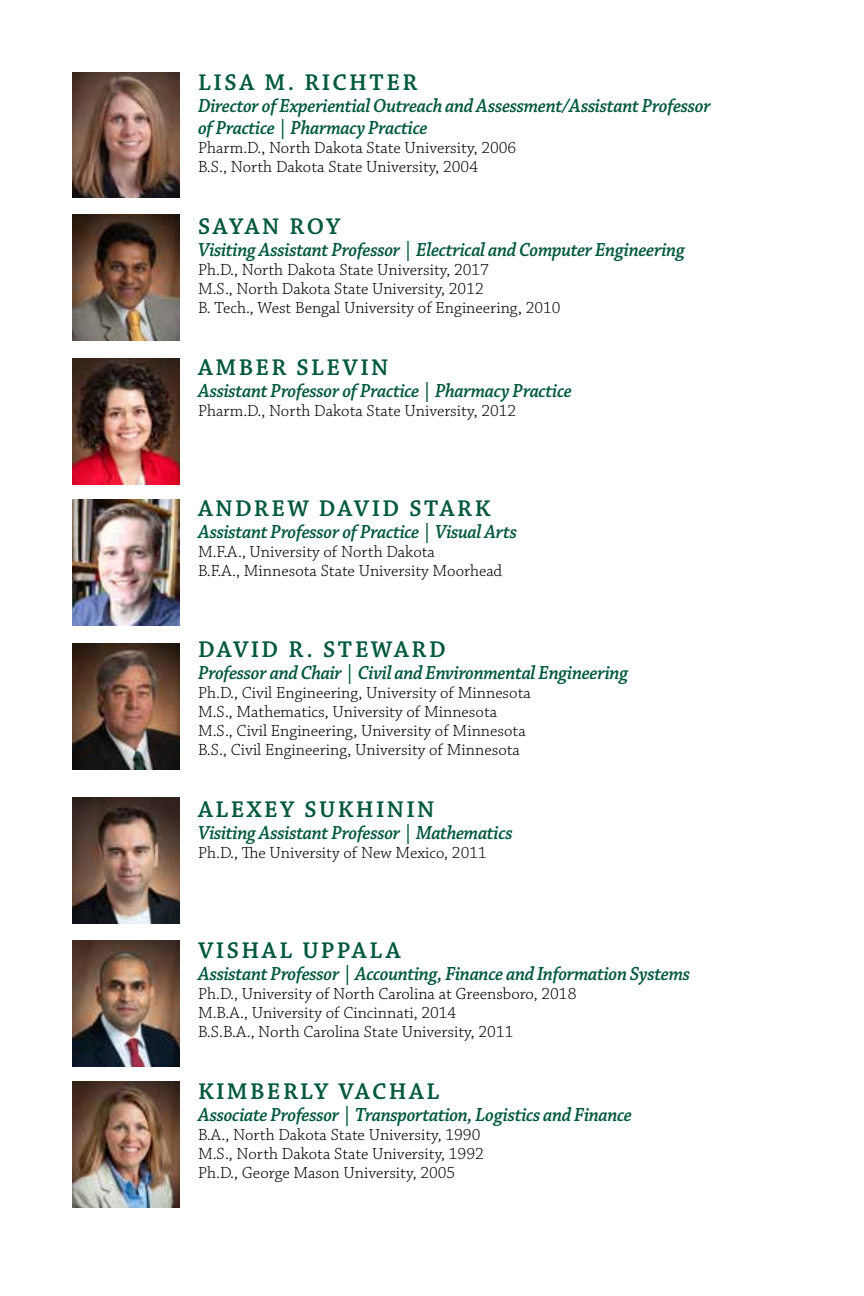
<style>
.page{position:relative;width:864px;height:1296px;background:#fff}
.page>*{position:absolute;margin:0;border:0;box-sizing:border-box;transform-origin:0 0}
.t1{font:600 24px "Chaparral Pro";letter-spacing:.1em;color:#00583d}
.t2{font:italic 600 20px/22px "Chaparral Pro";letter-spacing:-.02em;color:#00583d;scale:.94 1}
.t3{font:300 17px/19px "Chaparral Pro";color:#000}
</style>
<div class="page">
<img style="left:72px;top:72px;width:108px;height:126px">
<img style="left:72px;top:359px;width:108px;height:126px">
<img style="left:72px;top:499px;width:108px;height:126px">
<img style="left:72px;top:643px;width:108px;height:126px">
<img style="left:72px;top:798px;width:108px;height:126px">
<img style="left:72px;top:941px;width:108px;height:126px">
<img style="left:72px;top:1081px;width:108px;height:126px">
<img style="left:72px;top:215px;width:108px;height:126px">
<h1 class="t1" style="left:198px;top:69px;width:221px">LISA M. RICHTER</h1>
<p class="t2" style="left:198px;top:95px;width:547px">Director of Experiential Outreach and Assessment/Assistant Professor of Practice | Pharmacy Practice</p>
<p class="t3" style="left:198px;top:139px;width:320px">Pharm.D., North Dakota State University, 2006<br>B.S., North Dakota State University, 2004</p>
<h1 class="t1" style="left:198px;top:213px;width:144px">SAYAN ROY</h1>
<p class="t2" style="left:198px;top:239px;width:519px">Visiting Assistant Professor | Electrical and Computer Engineering</p>
<p class="t3" style="left:198px;top:261px;width:364px">Ph.D., North Dakota State University, 2017<br>M.S., North Dakota State University, 2012<br>B. Tech., West Bengal University of Engineering, 2010</p>
<h1 class="t1" style="left:198px;top:354px;width:192px">AMBER SLEVIN</h1>
<p class="t2" style="left:198px;top:380px;width:399px">Assistant Professor of Practice | Pharmacy Practice</p>
<p class="t3" style="left:198px;top:402px;width:320px">Pharm.D., North Dakota State University, 2012</p>
<h1 class="t1" style="left:198px;top:495px;width:294px">ANDREW DAVID STARK</h1>
<p class="t2" style="left:198px;top:521px;width:341px">Assistant Professor of Practice | Visual Arts</p>
<p class="t3" style="left:198px;top:543px;width:306px">M.F.A., University of North Dakota<br>B.F.A., Minnesota State University Moorhead</p>
<h1 class="t1" style="left:198px;top:636px;width:249px">DAVID R. STEWARD</h1>
<p class="t2" style="left:198px;top:662px;width:459px">Professor and Chair | Civil and Environmental Engineering</p>
<p class="t3" style="left:198px;top:684px;width:334px">Ph.D., Civil Engineering, University of Minnesota M.S., Mathematics, University of Minnesota M.S., Civil Engineering, University of Minnesota B.S., Civil Engineering, University of Minnesota</p>
<h1 class="t1" style="left:198px;top:796px;width:238px">ALEXEY SUKHININ</h1>
<p class="t2" style="left:198px;top:822px;width:336px">Visiting Assistant Professor | Mathematics</p>
<p class="t3" style="left:198px;top:844px;width:290px">Ph.D., The University of New Mexico, 2011</p>
<h1 class="t1" style="left:198px;top:937px;width:204px">VISHAL UPPALA</h1>
<p class="t2" style="left:198px;top:963px;width:525px">Assistant Professor | Accounting, Finance and Information Systems</p>
<p class="t3" style="left:198px;top:985px;width:380px">Ph.D., University of North Carolina at Greensboro, 2018<br>M.B.A., University of Cincinnati, 2014<br>B.S.B.A., North Carolina State University, 2011</p>
<h1 class="t1" style="left:198px;top:1078px;width:243px">KIMBERLY VACHAL</h1>
<p class="t2" style="left:198px;top:1104px;width:463px">Associate Professor | Transportation, Logistics and Finance</p>
<p class="t3" style="left:198px;top:1126px;width:287px">B.A., North Dakota State University, 1990<br>M.S., North Dakota State University, 1992<br>Ph.D., George Mason University, 2005</p>
</div>
